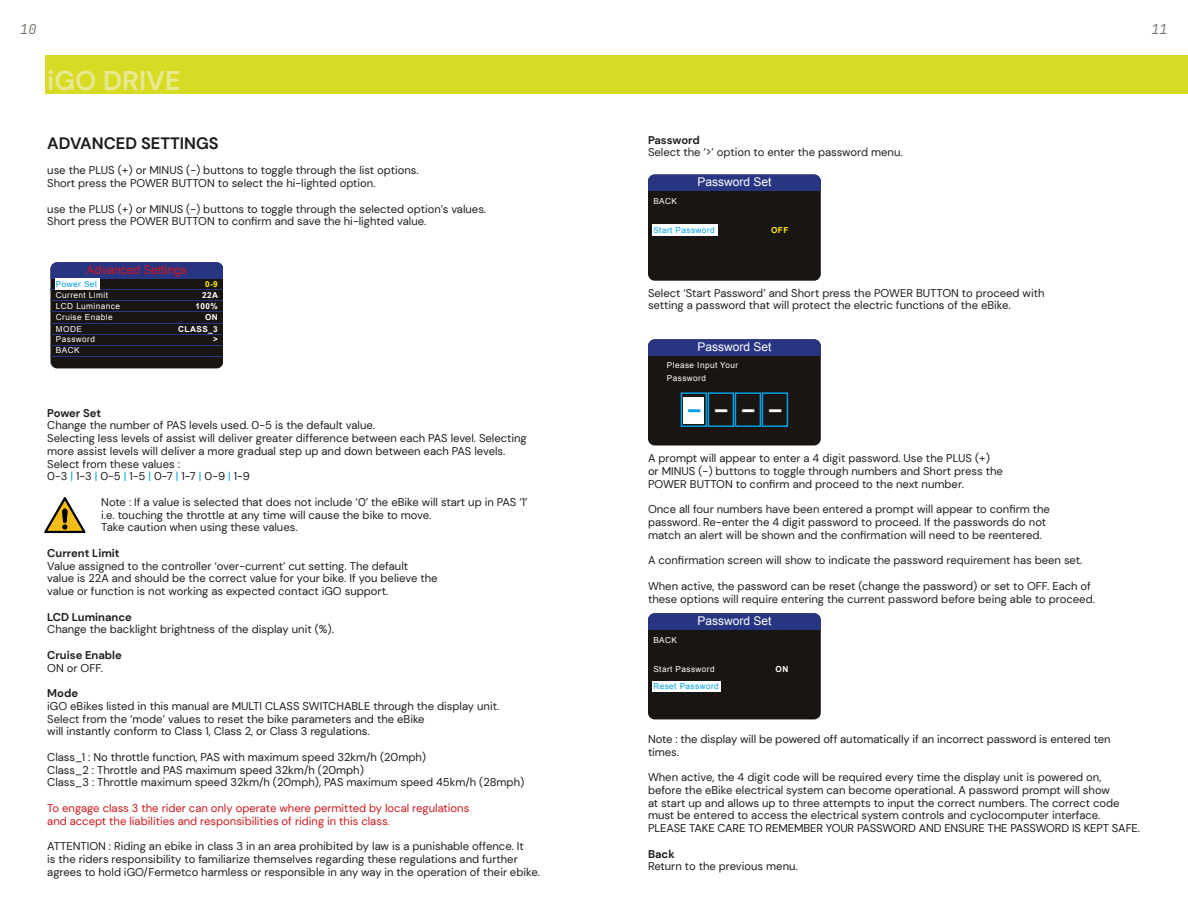
<style>
.page{position:relative;width:1188px;height:918px;background:#fff}
.page>*{position:absolute;margin:0;border:0;box-sizing:border-box;transform-origin:0 0}
.t1{font:36px "Arial";color:#fff;scale:1.25 1}
.t2{font:700 27px "DM Sans";color:#e8e991}
.t3{font:700 16.5px "DM Sans";color:#1d1d1b}
.t4{font:italic 13.5px "Jet Brains Mono";color:#697063}
.t5{font:12px "Arial";color:#fff}
.t6{font:12px "Arial";color:#cd171a}
.t7{font:11.25px/12.8px "DM Sans";color:#1d1d1b}
.t8{font:11.25px/12.8px "DM Sans";color:#cd171a}
.t9{font:700 11.25px "DM Sans";color:#1d1d1b}
.t10{font:8.25px/10.6px "Arial";letter-spacing:.05em;color:#fff}
.t11{font:8.25px "Arial";letter-spacing:.05em;color:#009fe3}
.t12{font:700 8.25px/10.4px "Arial";letter-spacing:.05em;color:#fff;text-align:right}
.t13{font:700 8.25px "Arial";color:#ffed00}
.s1{color:#009fe3}
</style>
<div class="page">
<div style="left:45px;top:55px;width:1143px;height:39px;background:#d8db24"></div>
<div style="left:50px;top:279px;width:173px;height:89px;background:#191513"></div>
<div style="left:50px;top:262px;width:173px;height:17px;background:#283583"></div>
<hr style="left:50px;top:356px;width:173px;height:1px;background:#283583">
<hr style="left:50px;top:289px;width:173px;height:1px;background:#283583">
<hr style="left:50px;top:301px;width:173px;height:1px;background:#283583">
<hr style="left:50px;top:312px;width:173px;height:1px;background:#283583">
<hr style="left:50px;top:323px;width:173px;height:1px;background:#283583">
<hr style="left:50px;top:334px;width:173px;height:1px;background:#283583">
<hr style="left:50px;top:345px;width:173px;height:1px;background:#283583">
<div style="left:55px;top:278px;width:44px;height:11px;background:#fff"></div>
<div style="left:648px;top:191px;width:173px;height:90px;background:#191513"></div>
<div style="left:648px;top:175px;width:173px;height:16px;background:#283583"></div>
<div style="left:652px;top:224px;width:66px;height:11px;background:#fff"></div>
<div style="left:648px;top:630px;width:173px;height:89px;background:#191513"></div>
<div style="left:648px;top:613px;width:173px;height:17px;background:#283583"></div>
<div style="left:652px;top:682px;width:69px;height:10px;background:#fff"></div>
<div style="left:648px;top:356px;width:173px;height:90px;background:#191513"></div>
<div style="left:648px;top:339px;width:173px;height:17px;background:#283583"></div>
<div style="left:683px;top:397px;width:21px;height:26px;background:#fff"></div>
<div style="left:681px;top:392px;width:26px;height:35px;border:2px solid #009fe3"></div>
<div style="left:708px;top:392px;width:26px;height:35px;border:2px solid #009fe3"></div>
<div style="left:735px;top:392px;width:26px;height:35px;border:2px solid #009fe3"></div>
<div style="left:762px;top:392px;width:26px;height:35px;border:2px solid #009fe3"></div>
<svg style="left:44px;top:497px;width:42px;height:36px"></svg>
<p class="t4" style="left:20px;top:19px;width:18px">10</p>
<p class="t4" style="left:1152px;top:19px;width:18px">11</p>
<h2 class="t2" style="left:47px;top:64px;width:135px">iGO DRIVE</h2>
<h3 class="t3" style="left:47px;top:133px;width:173px">ADVANCED SETTINGS</h3>
<p class="t7" style="left:47px;top:164px;width:373px">use the PLUS (+) or MINUS (-) buttons to toggle through the list options.<br>Short press the POWER BUTTON to select the hi-lighted option.</p>
<p class="t7" style="left:47px;top:202px;width:440px">use the PLUS (+) or MINUS (-) buttons to toggle through the selected option’s values.<br>Short press the POWER BUTTON to confirm and save the hi-lighted value.</p>
<p class="t6" style="left:87px;top:262px;width:102px">Advanced Settings</p>
<p class="t10" style="left:56px;top:301px;width:66px">LCD Luminance<br>Cruise Enable</p>
<p class="t10" style="left:56px;top:323px;width:41px">MODE<br>Password<br>BACK</p>
<p class="t11" style="left:56px;top:279px;width:43px">Power Set</p>
<p class="t10" style="left:56px;top:290px;width:54px">Current Limit</p>
<p class="t13" style="left:205px;top:279px;width:14px">0-9</p>
<p class="t12" style="left:202px;top:290px;width:17px">22A</p>
<p class="t12" style="left:196px;top:302px;width:24px">100%<br>ON</p>
<p class="t12" style="left:178px;top:324px;width:41px">CLASS_3 &gt;</p>
<p class="t9" style="left:47px;top:406px;width:55px">Power Set</p>
<p class="t7" style="left:47px;top:419px;width:481px">Change the number of PAS levels used. 0-5 is the default value.<br>Selecting less levels of assist will deliver greater difference between each PAS level. Selecting more assist levels will deliver a more gradual step up and down between each PAS levels.<br>Select from these values :<br>0-3 <span class="s1">|</span> 1-3 <span class="s1">|</span> 0-5 <span class="s1">|</span> 1-5 <span class="s1">|</span> 0-7 <span class="s1">|</span> 1-7 <span class="s1">|</span> 0-9 <span class="s1">|</span> 1-9</p>
<p class="t7" style="left:101px;top:496px;width:428px">Note : If a value is selected that does not include ‘0’ the eBike will start up in PAS ‘1’ i.e. touching the throttle at any time will cause the bike to move.<br>Take caution when using these values.</p>
<p class="t9" style="left:47px;top:546px;width:74px">Current Limit</p>
<p class="t7" style="left:47px;top:559px;width:392px">Value assigned to the controller ‘over-current’ cut setting. The default value is 22A and should be the correct value for your bike. If you believe the value or function is not working as expected contact iGO support.</p>
<p class="t9" style="left:47px;top:610px;width:86px">LCD Luminance</p>
<p class="t7" style="left:47px;top:623px;width:288px">Change the backlight brightness of the display unit (%).</p>
<p class="t9" style="left:47px;top:648px;width:76px">Cruise Enable</p>
<p class="t7" style="left:47px;top:661px;width:57px">ON or OFF.</p>
<p class="t9" style="left:47px;top:686px;width:32px">Mode</p>
<p class="t7" style="left:47px;top:700px;width:454px">iGO eBikes listed in this manual are MULTI CLASS SWITCHABLE through the display unit.<br>Select from the ‘mode’ values to reset the bike parameters and the eBike<br>will instantly conform to Class 1, Class 2, or Class 3 regulations.</p>
<p class="t7" style="left:47px;top:751px;width:479px">Class_1 : No throttle function, PAS with maximum speed 32km/h (20mph)<br>Class_2 : Throttle and PAS maximum speed 32km/h (20mph)<br>Class_3 : Throttle maximum speed 32km/h (20mph), PAS maximum speed 45km/h (28mph)</p>
<p class="t8" style="left:47px;top:802px;width:424px">To engage class 3 the rider can only operate where permitted by local regulations and accept the liabilities and responsibilities of riding in this class.</p>
<p class="t7" style="left:47px;top:840px;width:494px">ATTENTION : Riding an ebike in class 3 in an area prohibited by law is a punishable offence. It<br>is the riders responsibility to familiarize themselves regarding these regulations and further agrees to hold iGO/Fermetco harmless or responsible in any way in the operation of their ebike.</p>
<p class="t9" style="left:648px;top:133px;width:53px">Password</p>
<p class="t7" style="left:648px;top:146px;width:256px">Select the ‘&gt;’ option to enter the password menu.</p>
<p class="t5" style="left:697px;top:174px;width:76px">Password Set</p>
<p class="t10" style="left:653px;top:196px;width:25px">BACK</p>
<p class="t11" style="left:653px;top:225px;width:63px">Start Password</p>
<p class="t13" style="left:771px;top:225px;width:19px">OFF</p>
<p class="t7" style="left:648px;top:286px;width:398px">Select ‘Start Password’ and Short press the POWER BUTTON to proceed with setting a password that will protect the electric functions of the eBike.</p>
<p class="t5" style="left:697px;top:339px;width:76px">Password Set</p>
<p class="t10" style="left:667px;top:358px;width:73px;line-height:13.5px">Please Input Your<br>Password</p>
<h1 class="t1" style="left:687px;top:384px;width:78px"><span class="s1">-</span>---</h1>
<p class="t7" style="left:648px;top:452px;width:356px">A prompt will appear to enter a 4 digit password. Use the PLUS (+) or MINUS (-) buttons to toggle through numbers and Short press the<br>POWER BUTTON to confirm and proceed to the next number.</p>
<p class="t7" style="left:648px;top:503px;width:404px">Once all four numbers have been entered a prompt will appear to confirm the password. Re-enter the 4 digit password to proceed. If the passwords do not match an alert will be shown and the confirmation will need to be reentered.</p>
<p class="t7" style="left:648px;top:554px;width:436px">A confirmation screen will show to indicate the password requirement has been set.</p>
<p class="t7" style="left:648px;top:580px;width:448px">When active, the password can be reset (change the password) or set to OFF. Each of these options will require entering the current password before being able to proceed.</p>
<p class="t5" style="left:697px;top:613px;width:76px">Password Set</p>
<p class="t10" style="left:653px;top:635px;width:25px">BACK</p>
<p class="t10" style="left:653px;top:664px;width:63px">Start Password</p>
<p class="t11" style="left:653px;top:681px;width:67px">Reset Password</p>
<p class="t12" style="left:776px;top:664px;width:14px">ON</p>
<p class="t7" style="left:648px;top:733px;width:464px">Note : the display will be powered off automatically if an incorrect password is entered ten times.</p>
<p class="t7" style="left:648px;top:771px;width:493px">When active, the 4 digit code will be required every time the display unit is powered on,<br>before the eBike electrical system can become operational. A password prompt will show<br>at start up and allows up to three attempts to input the correct numbers. The correct code must be entered to access the electrical system controls and cyclocomputer interface.<br>PLEASE TAKE CARE TO REMEMBER YOUR PASSWORD AND ENSURE THE PASSWORD IS KEPT SAFE.</p>
<p class="t9" style="left:648px;top:847px;width:28px">Back</p>
<p class="t7" style="left:648px;top:860px;width:151px">Return to the previous menu.</p>
</div>
